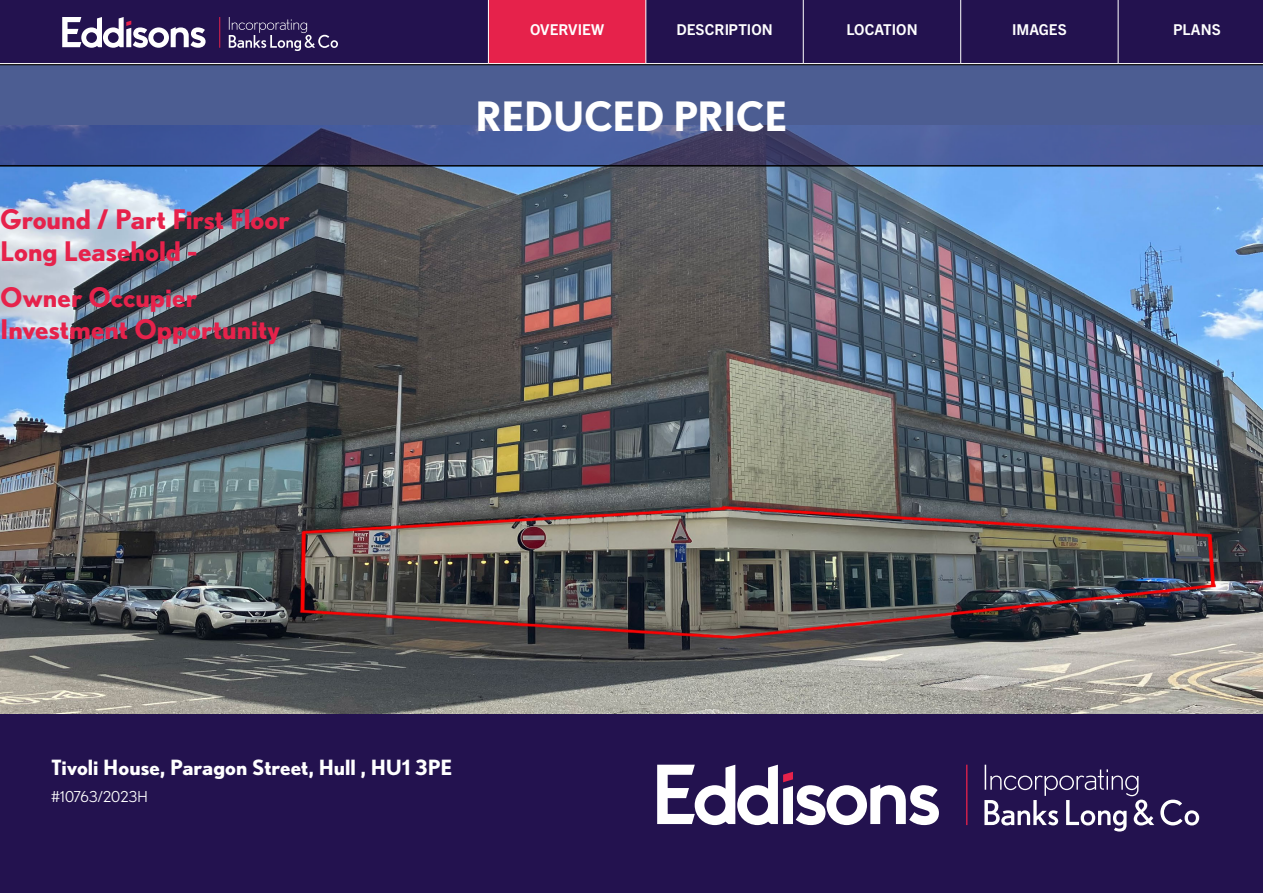
<style>
.page{position:relative;width:1263px;height:893px;background:#fff}
.page>*{position:absolute;margin:0;border:0;box-sizing:border-box;transform-origin:0 0}
.t1{font:700 40.5px "Nobel";letter-spacing:-.01em;color:#fff}
.t2{font:700 27px/32.4px "Nobel";color:#e6224b}
.t3{font:700 21px "Nobel";color:#fff}
.t4{font:700 15px "Trade Gothic Next LT Pro";color:#fff}
.t5{font:15px "Nobel";letter-spacing:.005em;color:#fff}
</style>
<div class="page">
<img style="left:0;top:167px;width:1263px;height:547px">
<div style="left:0;top:714px;width:1263px;height:179px;background:#23124f"></div>
<svg style="left:657px;top:765px;width:282px;height:60px"></svg>
<hr style="left:966px;top:765px;width:1px;height:60px;background:#e6224b">
<svg style="left:984px;top:765px;width:215px;height:66px"></svg>
<svg style="left:0;top:64px;width:1263px;height:103px;background:#47578e"></svg>
<div style="left:0;top:0;width:1120px;height:63px;background:#23124f"></div>
<div style="left:488px;top:0;width:118px;height:64px;background:#e6224b"></div>
<svg style="left:607px;top:0;width:118px;height:64px;background:#661c51"></svg>
<div style="left:725px;top:0;width:119px;height:64px;background:#23124f"></div>
<div style="left:805px;top:0;width:157px;height:64px;background:#23124f"></div>
<div style="left:962px;top:0;width:157px;height:64px;background:#23124f"></div>
<div style="left:1120px;top:0;width:143px;height:64px;background:#23124f"></div>
<svg style="left:62px;top:17px;width:144px;height:31px"></svg>
<hr style="left:219px;top:17px;width:1px;height:31px;background:#e6224b">
<svg style="left:229px;top:17px;width:109px;height:34px;background:#46386b"></svg>
<p class="t2" style="left:0;top:202px;width:291px">Ground / Part First Floor<br>Long Leasehold -</p>
<p class="t2" style="left:0;top:280px;width:282px">Owner Occupier<br>Investment Opportunity</p>
<p class="t4" style="left:530px;top:19px;width:76px">OVERVIEW</p>
<p class="t4" style="left:676px;top:19px;width:98px">DESCRI PTION</p>
<p class="t4" style="left:846px;top:19px;width:61px">LOCATION</p>
<p class="t4" style="left:1012px;top:19px;width:56px">IMAGES</p>
<p class="t4" style="left:1173px;top:19px;width:49px">PLANS</p>
<h1 class="t1" style="left:475px;top:93px;width:314px">REDUCED PRICE</h1>
<p class="t3" style="left:51px;top:755px;width:403px">Tivoli House, Paragon Street, Hull , HU1 3PE</p>
<p class="t5" style="left:51px;top:788px;width:98px">#10763/2023H</p>
</div>
